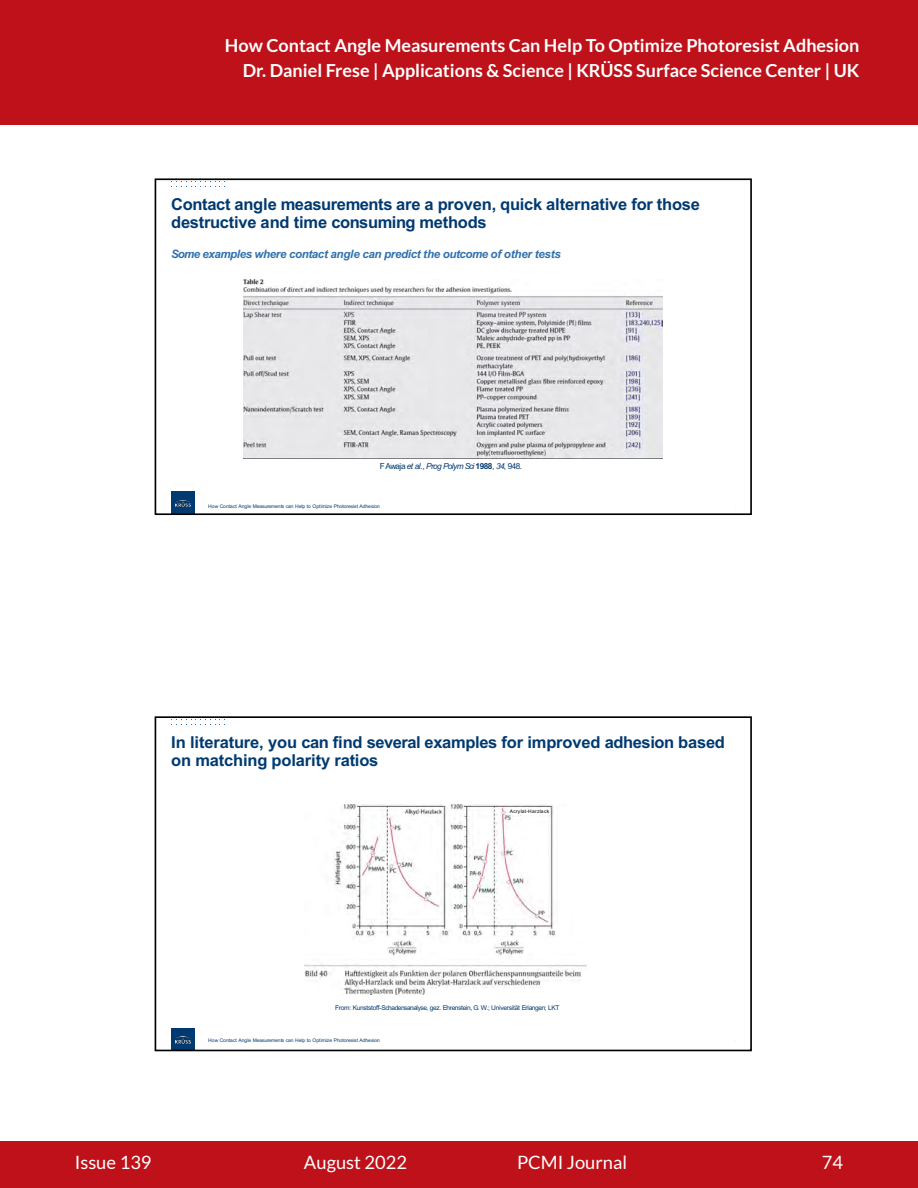
<style>
.page{position:relative;width:918px;height:1188px;background:#fff}
.page>*{position:absolute;margin:0;border:0;box-sizing:border-box;transform-origin:0 0}
.t1{font:18.3px "Lato";color:#fff}
.t2{font:700 18px "Lato";color:#fff}
.t3{font:700 16.5px/18.1px "Arial";letter-spacing:-.015em;color:#003a70}
.t4{font:italic 700 11.55px "Arial";letter-spacing:-.03em;color:#2f71ae}
.t5{font:italic 8.25px "Arial";letter-spacing:-.08em;color:#003a70}
.t6{font:6.6px "Arial";letter-spacing:-.055em;color:#003a70}
.t7{font:4.95px "Arial";letter-spacing:-.005em;color:#003a70}
.t8{font:4.95px "Arial";letter-spacing:.055em;color:#000}
.s1{font-style:normal}
.s2{font-weight:700;font-style:normal}
</style>
<div class="page">
<div style="left:0;top:1141px;width:918px;height:47px;background:#be1119"></div>
<div style="left:0;top:0;width:918px;height:124px;background:#be1119"></div>
<div style="left:171px;top:492px;width:23px;height:23px;background:#003a70"></div>
<img style="left:175px;top:500px;width:16px;height:7px">
<svg style="left:171px;top:181px;width:54px;height:6px"></svg>
<img style="left:244px;top:280px;width:419px;height:178px">
<div style="left:155px;top:178px;width:597px;height:337px;border:2px solid #000"></div>
<div style="left:171px;top:1028px;width:23px;height:23px;background:#003a70"></div>
<img style="left:175px;top:1036px;width:16px;height:7px">
<svg style="left:171px;top:719px;width:54px;height:6px"></svg>
<img style="left:305px;top:804px;width:281px;height:191px">
<div style="left:510px;top:808px;width:40px;height:7px;background:#fff"></div>
<svg style="left:155px;top:1051px;width:597px;height:1px"></svg>
<div style="left:155px;top:716px;width:597px;height:335px;border:2px solid #000"></div>
<p class="t2" style="left:225px;top:35px;width:636px">How Contact Angle Measurements Can Help To Optimize Photoresist Adhesion</p>
<p class="t2" style="left:243px;top:60px;width:618px">Dr. Daniel Frese | Applications &amp; Science | KRÜSS Surface Science Center | UK</p>
<p class="t3" style="left:171px;top:195px;width:530px">Contact angle measurements are a proven, quick alternative for those destructive and time consuming methods</p>
<p class="t4" style="left:171px;top:246px;width:391px">Some examples where contact angle can predict the outcome of other tests</p>
<p class="t5" style="left:380px;top:461px;width:144px"><span class="s1">FAwaja</span> et al.<span class="s1">,</span> Prog Polym Sci <span class="s2">1988</span><span class="s1">,</span> 34<span class="s1">, 948.</span></p>
<p class="t7" style="left:208px;top:502px;width:173px">How Contact Angle Measurements can Help to Optimize Photoresist Adhesion</p>
<p class="t3" style="left:171px;top:733px;width:555px">In literature, you can find several examples for improved adhesion based on matching polarity ratios</p>
<p class="t8" style="left:510px;top:808px;width:41px">Acrylat-Harzlack</p>
<p class="t6" style="left:335px;top:1003px;width:226px">From: Kunststoff-Schadensanalyse, gez. Ehrenstein, G. W.; Universität Erlangen; LKT</p>
<p class="t7" style="left:208px;top:1037px;width:173px">How Contact Angle Measurements can Help to Optimize Photoresist Adhesion</p>
<p class="t1" style="left:75px;top:1152px;width:78px">Issue 139</p>
<p class="t1" style="left:304px;top:1152px;width:105px">August 2022</p>
<p class="t1" style="left:517px;top:1152px;width:112px">PCMI Journal</p>
<p class="t1" style="left:822px;top:1152px;width:23px">74</p>
</div>
